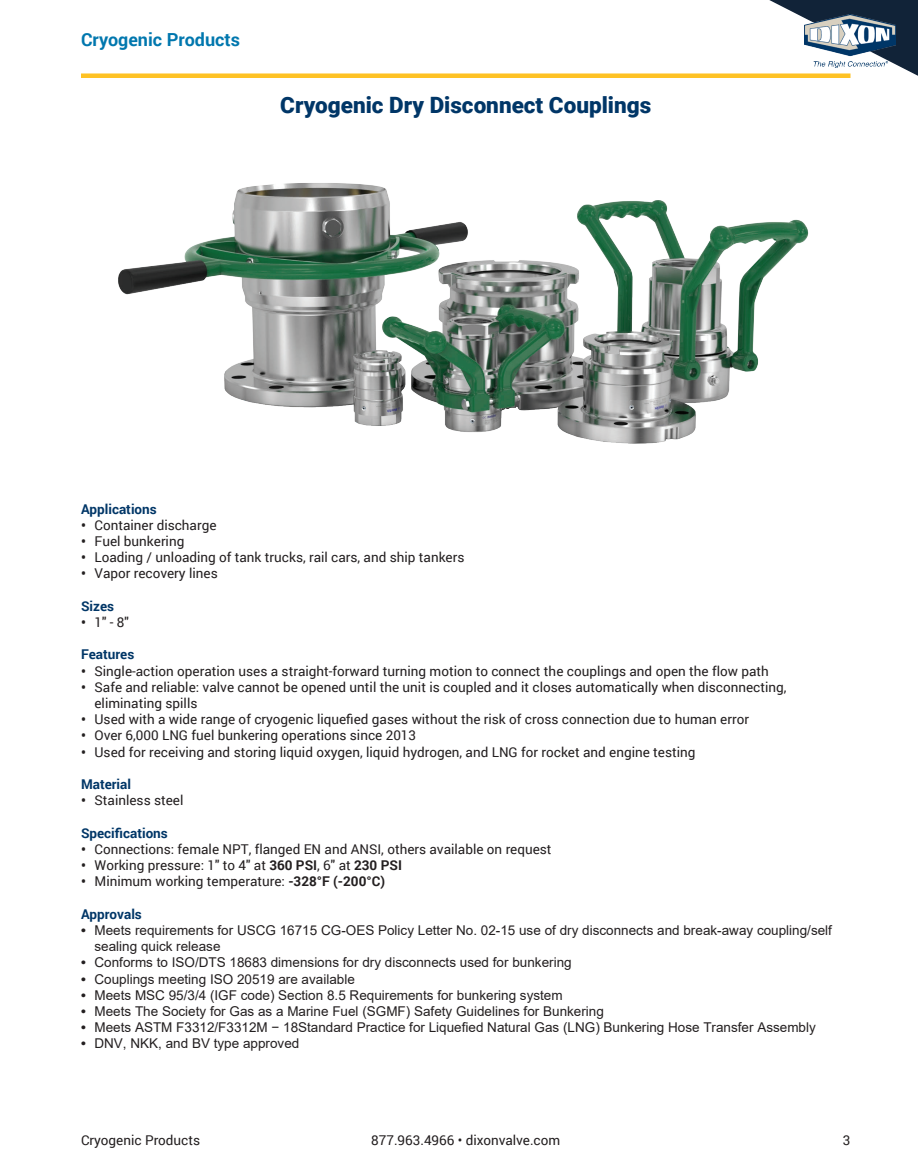
<style>
.page{position:relative;width:918px;height:1175px;background:#fff}
.page>*{position:absolute;margin:0;border:0;box-sizing:border-box;transform-origin:0 0}
.Section_heading{font:900 22.5px "Roboto";color:#003667}
.t1{font:700 18px "Roboto";color:#0077ae}
.text_-_left{font:13.5px/16.2px "Roboto";color:#231f20}
.text_-_left-2{font:13.5px/16.2px "Arial";color:#231f20}
.text_-_left-3{font:700 13.5px "Roboto";color:#003667}
.s1{font-weight:700}
</style>
<div class="page">
<svg style="left:771px;top:1px;width:146px;height:77px"></svg>
<div style="left:81px;top:73px;width:769px;height:5px;background:#fec224"></div>
<img style="left:805px;top:14px;width:90px;height:54px">
<img style="left:118px;top:183px;width:691px;height:261px">
<h2 class="t1" style="left:81px;top:27px;width:161px">Cryogenic Products</h2>
<p class="Section_heading" style="left:280px;top:89px;width:373px">Cryogenic Dry Disconnect Couplings</p>
<p class="text_-_left-3" style="left:81px;top:499px;width:77px">Applications</p>
<p class="text_-_left" style="left:81px;top:516px;width:137px"><span class="s1">•</span> Container discharge</p>
<p class="text_-_left" style="left:81px;top:532px;width:105px"><span class="s1">•</span> Fuel bunkering</p>
<p class="text_-_left" style="left:81px;top:549px;width:385px"><span class="s1">•</span> Loading / unloading of tank trucks, rail cars, and ship tankers</p>
<p class="text_-_left" style="left:81px;top:565px;width:138px"><span class="s1">•</span> Vapor recovery lines</p>
<p class="text_-_left-3" style="left:81px;top:596px;width:35px">Sizes</p>
<p class="text_-_left" style="left:81px;top:613px;width:49px"><span class="s1">•</span> 1" - 8"</p>
<p class="text_-_left-3" style="left:81px;top:645px;width:55px">Features</p>
<p class="text_-_left" style="left:81px;top:662px;width:689px"><span class="s1">•</span> Single-action operation uses a straight-forward turning motion to connect the couplings and open the flow path</p>
<p class="text_-_left" style="left:94px;top:678px;width:693px;text-indent:-14px"><span class="s1">•</span> Safe and reliable: valve cannot be opened until the unit is coupled and it closes automatically when disconnecting, eliminating spills</p>
<p class="text_-_left" style="left:81px;top:711px;width:669px"><span class="s1">•</span> Used with a wide range of cryogenic liquefied gases without the risk of cross connection due to human error</p>
<p class="text_-_left" style="left:81px;top:727px;width:337px"><span class="s1">•</span> Over 6,000 LNG fuel bunkering operations since 2013</p>
<p class="text_-_left" style="left:81px;top:743px;width:616px"><span class="s1">•</span> Used for receiving and storing liquid oxygen, liquid hydrogen, and LNG for rocket and engine testing</p>
<p class="text_-_left-3" style="left:81px;top:774px;width:52px">Material</p>
<p class="text_-_left" style="left:81px;top:792px;width:104px"><span class="s1">•</span> Stainless steel</p>
<p class="text_-_left-3" style="left:81px;top:823px;width:88px">Specifications</p>
<p class="text_-_left" style="left:81px;top:840px;width:472px"><span class="s1">•</span> Connections: female NPT, flanged EN and ANSI, others available on request</p>
<p class="text_-_left" style="left:81px;top:856px;width:323px"><span class="s1">•</span> Working pressure: 1" to 4" at <span class="s1">360 PSI</span>, 6" at <span class="s1">230 PSI</span></p>
<p class="text_-_left" style="left:81px;top:873px;width:306px"><span class="s1">•</span> Minimum working temperature: <span class="s1">-328°F (-200°C)</span></p>
<p class="text_-_left-3" style="left:81px;top:904px;width:62px">Approvals</p>
<p class="text_-_left-2" style="left:94px;top:922px;width:739px;text-indent:-14px"><span class="s1">•</span> Meets requirements for USCG 16715 CG-OES Policy Letter No. 02-15 use of dry disconnects and break-away coupling/self sealing quick release</p>
<p class="text_-_left-2" style="left:81px;top:954px;width:492px"><span class="s1">•</span> Conforms to ISO/DTS 18683 dimensions for dry disconnects used for bunkering</p>
<p class="text_-_left-2" style="left:81px;top:970px;width:275px"><span class="s1">•</span> Couplings meeting ISO 20519 are available</p>
<p class="text_-_left-2" style="left:81px;top:986px;width:483px"><span class="s1">•</span> Meets MSC 95/3/4 (IGF code) Section 8.5 Requirements for bunkering system</p>
<p class="text_-_left-2" style="left:81px;top:1003px;width:524px"><span class="s1">•</span> Meets The Society for Gas as a Marine Fuel (SGMF) Safety Guidelines for Bunkering</p>
<p class="text_-_left-2" style="left:81px;top:1019px;width:736px"><span class="s1">•</span> Meets ASTM F3312/F3312M − 18Standard Practice for Liquefied Natural Gas (LNG) Bunkering Hose Transfer Assembly</p>
<p class="text_-_left-2" style="left:81px;top:1035px;width:220px"><span class="s1">•</span> DNV, NKK, and BV type approved</p>
<p class="text_-_left" style="left:81px;top:1131px;width:121px">Cryogenic Products</p>
<p class="text_-_left" style="left:371px;top:1131px;width:191px">877.963.4966 • dixonvalve.com</p>
<p class="text_-_left" style="left:843px;top:1131px;width:9px">3</p>
</div>
